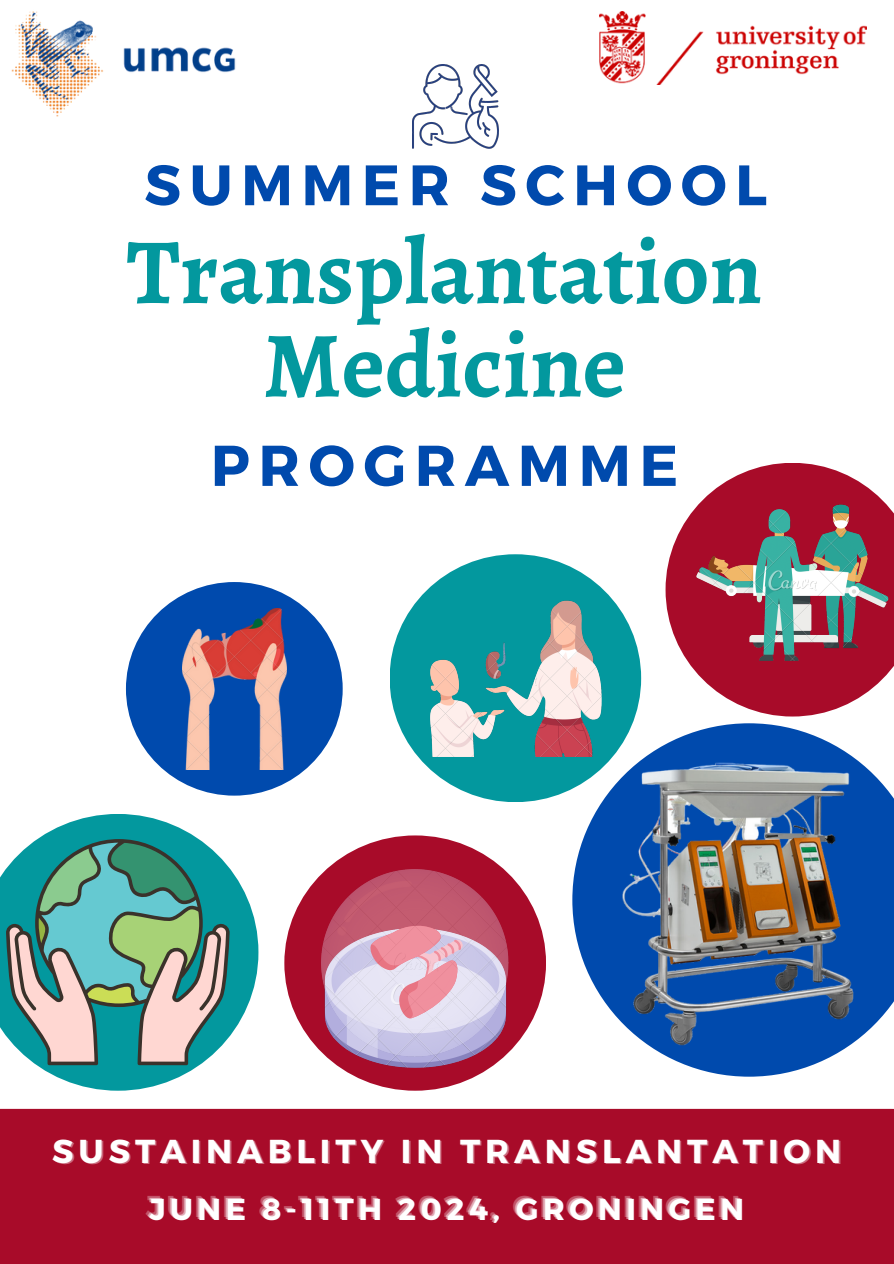
<style>
.page{position:relative;width:894px;height:1264px;background:#fff}
.page>*{position:absolute;margin:0;border:0;box-sizing:border-box;transform-origin:0 0}
.t1{font:700 93.45px/93.3px "Alegreya";color:#03989e;text-align:center}
.t2{font:700 57.3px "Montserrat";letter-spacing:.15em;color:#004aad}
.t3{font:700 56.85px "Montserrat";letter-spacing:.15em;color:#004aad}
.t4{font:700 33.15px "Montserrat";letter-spacing:.15em;color:#fff}
.t5{font:700 30.15px "Montserrat";letter-spacing:.15em;color:#fff}
</style>
<div class="page">
<img style="left:412px;top:64px;width:86px;height:85px">
<svg style="left:665px;top:463px;width:228px;height:253px;fill:#a80b29"></svg>
<img style="left:696px;top:503px;width:192px;height:157px">
<img style="left:599px;top:12px;width:267px;height:73px">
<img style="left:11px;top:11px;width:225px;height:106px">
<svg style="left:609px;top:723px;width:249px;height:353px;fill:#004aad"></svg>
<div style="left:0;top:1108px;width:893px;height:155px;background:#a80b29"></div>
<div style="left:284px;top:835px;width:261px;height:255px;background:#a80b29;border-radius:50%"></div>
<div style="left:126px;top:582px;width:216px;height:213px;background:#004aad;border-radius:50%"></div>
<div style="left:389px;top:554px;width:252px;height:248px;background:#03989e;border-radius:50%"></div>
<img style="left:430px;top:600px;width:171px;height:157px">
<svg style="left:0;top:814px;width:258px;height:276px"></svg>
<img style="left:182px;top:608px;width:104px;height:161px">
<img style="left:317px;top:956px;width:198px;height:111px">
<img style="left:321px;top:869px;width:187px;height:187px">
<img style="left:554px;top:761px;width:339px;height:285px">
<svg style="left:6px;top:839px;width:224px;height:226px"></svg>
<p class="t3" style="left:144px;top:148px;width:624px">SUMMER SCHOOL</p>
<p class="t1" style="left:127px;top:225px;width:637px">Transplantation<br>Medicine</p>
<p class="t2" style="left:211px;top:428px;width:469px">PROGRAMME</p>
<p class="t4" style="left:52px;top:1129px;width:790px">SUSTAINABLITY IN TRANSLANTATION</p>
<p class="t5" style="left:149px;top:1189px;width:596px">JUNE 8-11TH 2024, GRONINGEN</p>
</div>
